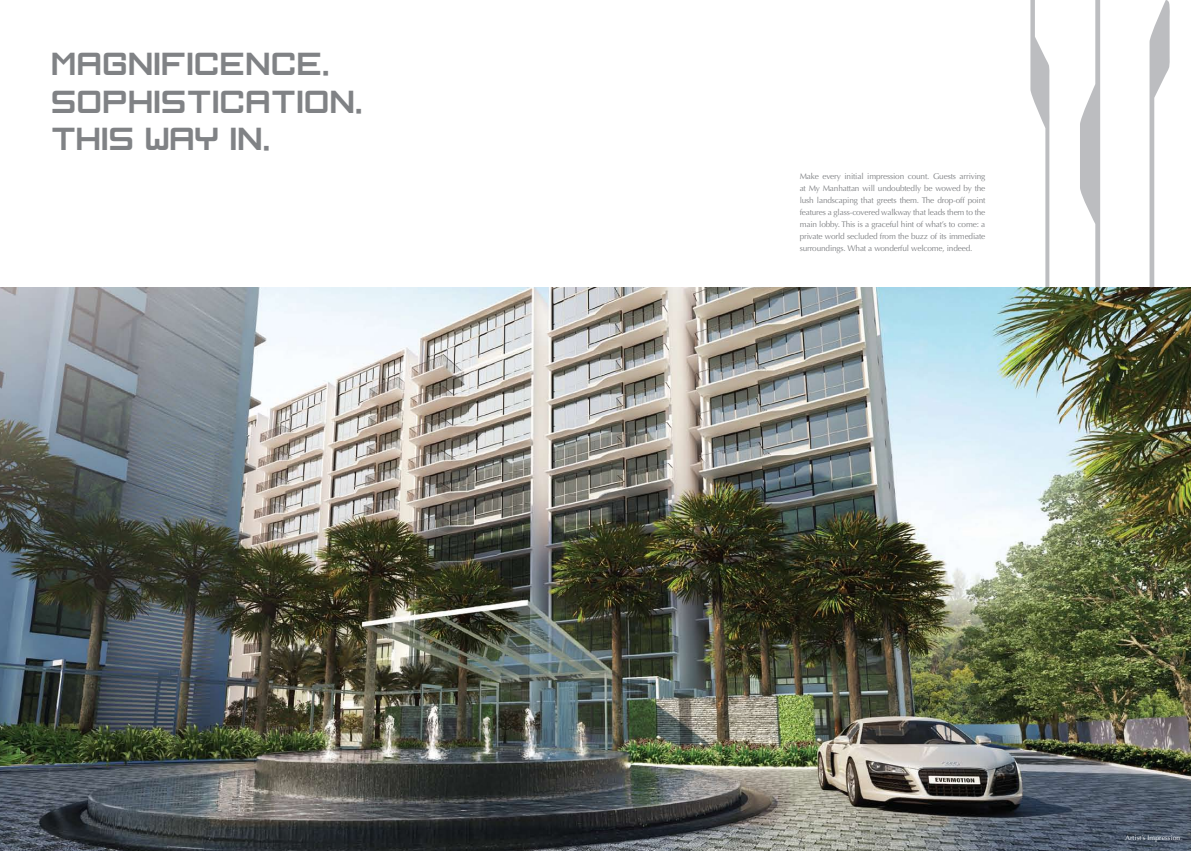
<style>
.page{position:relative;width:1191px;height:851px;background:#fff}
.page>*{position:absolute;margin:0;border:0;box-sizing:border-box;transform-origin:0 0}
.t1{font:700 37.5px/37.5px "Igniset Glacies Sharp";color:#808285}
.t2{font:8.25px/12px "Optima";letter-spacing:-.02em;color:#808285;text-align:justify}
.t3{font:6.75px "Optima";letter-spacing:.02em;color:#fff}
</style>
<div class="page">
<svg style="left:1030px;top:0;width:140px;height:287px"></svg>
<img style="left:0;top:287px;width:1191px;height:563px">
<h1 class="t1" style="left:51px;top:43px;width:313px">MAGNIFICENCE.<br>SOPHISTICATION.<br>THIS WAY IN.</h1>
<p class="t2" style="left:799px;top:171px;width:187px">Make every initial impression count. Guests arriving at My Manhattan will undoubtedly be wowed by the lush landscaping that greets them. The drop-off point features a glass-covered walkway that leads them to the main lobby. This is a graceful hint of what’s to come: a private world secluded from the buzz of its immediate surroundings. What a wonderful welcome, indeed.</p>
<p class="t3" style="left:1125px;top:834px;width:56px">Artist’s Impression</p>
</div>
